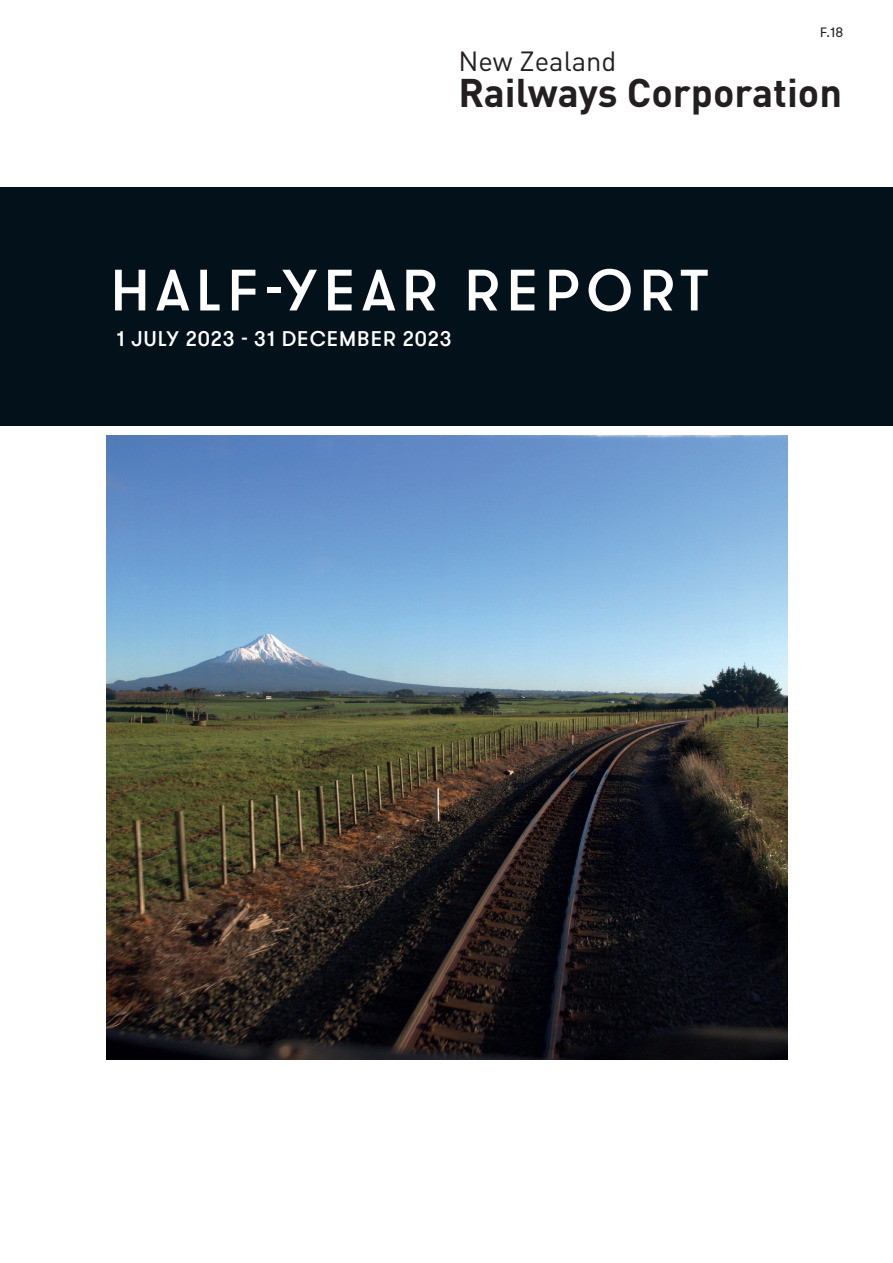
<style>
.page{position:relative;width:893px;height:1263px;background:#fff}
.page>*{position:absolute;margin:0;border:0;box-sizing:border-box;transform-origin:0 0}
.t1{font:500 58.2px "GT Walsheim Pro";letter-spacing:.115em;color:#fff}
.t2{font:700 39.6px "DIN Pro";color:#231f20}
.t3{font:27.45px "DIN Pro";color:#231f20}
.t4{font:500 21px "GT Walsheim Pro";letter-spacing:.045em;color:#fff}
.t5{font:13.5px "GT Walsheim Pro";color:#231f20}
</style>
<div class="page">
<img style="left:107px;top:436px;width:680px;height:623px">
<div style="left:0;top:187px;width:893px;height:238px;background:#03111b"></div>
<p class="t5" style="left:820px;top:24px;width:25px">F.18</p>
<h3 class="t3" style="left:458px;top:39px;width:160px">New Zealand</h3>
<h2 class="t2" style="left:458px;top:60px;width:385px">Railways Corporation</h2>
<h1 class="t1" style="left:111px;top:254px;width:599px">HALF-YEAR REPORT</h1>
<p class="t4" style="left:117px;top:326px;width:336px">1 JULY 2023 - 31 DECEMBER 2023</p>
</div>
